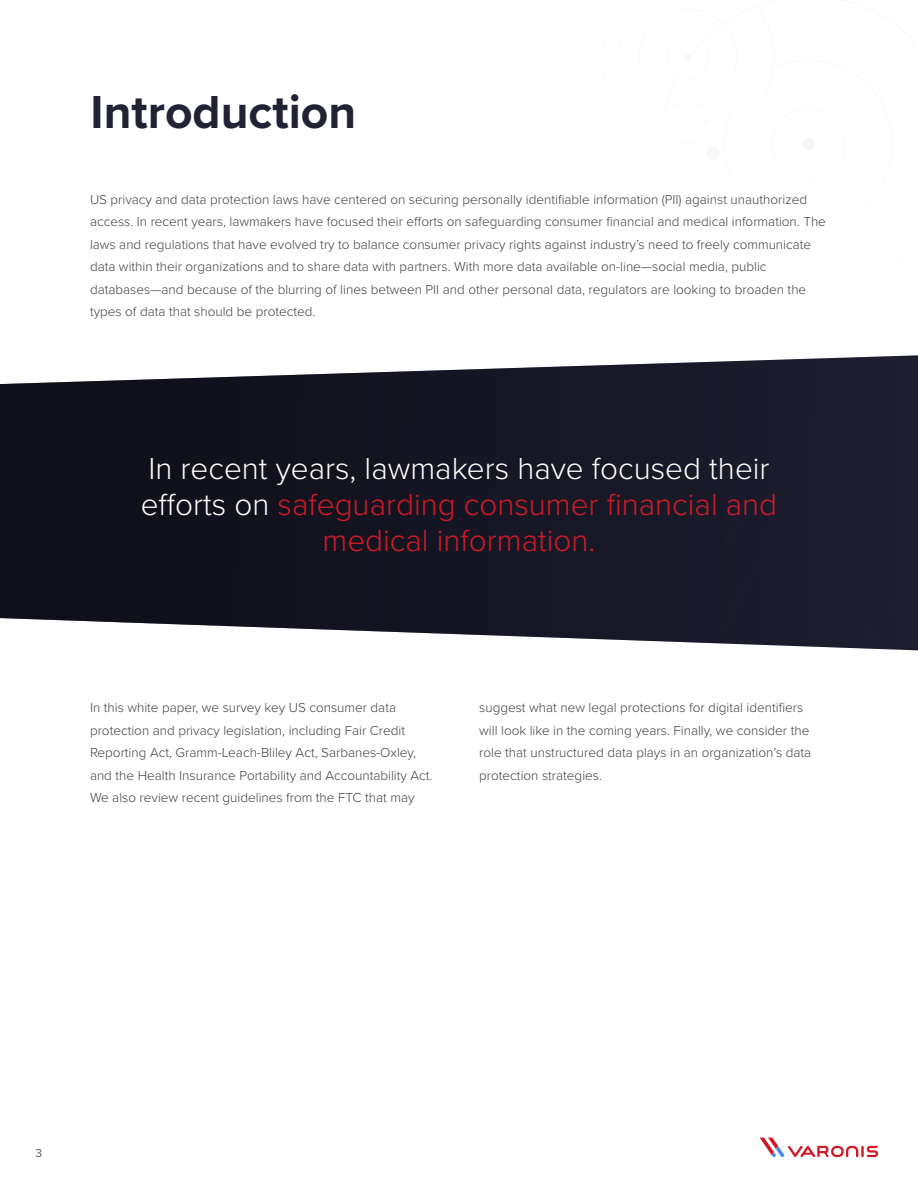
<style>
.page{position:relative;width:918px;height:1188px;background:#fff}
.page>*{position:absolute;margin:0;border:0;box-sizing:border-box;transform-origin:0 0}
.t1{font:700 48px "Proxima Nova";color:#212234}
.t2{font:300 31.5px/36px "Proxima Nova";color:#d21a27;text-align:center}
.t3{font:300 13.5px/22.5px "Proxima Nova";color:#414042}
.t4{font:12px "Proxima Nova";color:#55585b}
.s1{color:#fff}
</style>
<div class="page">
<svg style="left:386px;top:355px;width:532px;height:288px;background:#262734"></svg>
<div style="left:683px;top:380px;width:235px;height:263px;background:#1a1b2b"></div>
<div style="left:698px;top:464px;width:220px;height:187px;background:#1b1c2c"></div>
<div style="left:0;top:372px;width:386px;height:260px;background:#10111c"></div>
<svg style="left:760px;top:1138px;width:118px;height:19px"></svg>
<h1 class="t1" style="left:91px;top:76px;width:267px">Introduction</h1>
<p class="t3" style="left:90px;top:187px;width:737px">US privacy and data protection laws have centered on securing personally identifiable information (PII) against unauthorized access. In recent years, lawmakers have focused their efforts on safeguarding consumer financial and medical information. The laws and regulations that have evolved try to balance consumer privacy rights against industry’s need to freely communicate data within their organizations and to share data with partners. With more data available on-line—social media, public databases—and because of the blurring of lines between PII and other personal data, regulators are looking to broaden the types of data that should be protected.</p>
<h2 class="t2" style="left:141px;top:449px;width:638px"><span class="s1">In recent years, lawmakers have focused their efforts on</span> safeguarding consumer financial and medical information.</h2>
<p class="t3" style="left:90px;top:696px;width:344px">In this white paper, we survey key US consumer data protection and privacy legislation, including Fair Credit Reporting Act, Gramm-Leach-Bliley Act, Sarbanes-Oxley, and the Health Insurance Portability and Accountability Act.<br>We also review recent guidelines from the FTC that may</p>
<p class="t3" style="left:479px;top:696px;width:333px">suggest what new legal protections for digital identifiers will look like in the coming years. Finally, we consider the role that unstructured data plays in an organization’s data protection strategies.</p>
<p class="t4" style="left:36px;top:1144px;width:8px">3</p>
</div>
